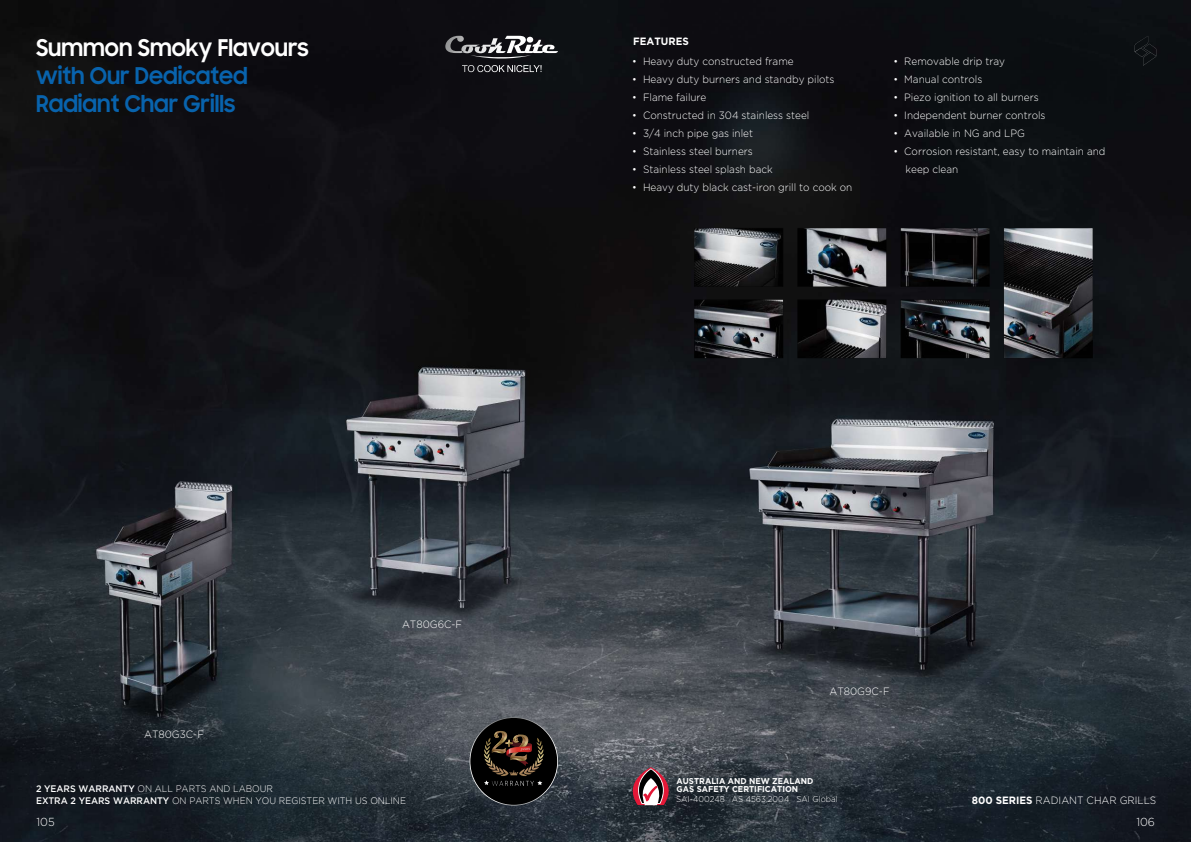
<style>
.page{position:relative;width:1191px;height:842px;background:#fff}
.page>*{position:absolute;margin:0;border:0;box-sizing:border-box;transform-origin:0 0}
.t1{font:700 23.1px/28px "Samsung Sharp Sans";color:#0863ad;scale:.94 1}
.t2{font:700 23.1px "Samsung Sharp Sans";color:#fff;scale:.94 1}
.t3{font:300 11.7px "Gotham";color:#fff;scale:.94 1}
.t4{font:300 10.6px/18px "Gotham";color:#fff;scale:.94 1}
.t5{font:700 10.6px "Gotham";color:#fff;scale:.94 1}
.t6{font:300 9.5px/11.8px "Gotham";color:#fff;scale:.94 1}
.t7{font:700 8.5px/8.3px "Gotham";color:#fff;scale:.94 1}
.t8{font:300 8.5px "Gotham";color:#fff;scale:.94 1}
.s1{font-weight:500}
.s2{font-weight:700}
</style>
<div class="page">
<img style="left:0;top:0;width:1191px;height:842px">
<svg style="left:1134px;top:36px;width:22px;height:30px"></svg>
<svg style="left:469px;top:717px;width:89px;height:88px"></svg>
<div style="left:470px;top:718px;width:87px;height:86px;background:#000;border-radius:50%"></div>
<svg style="left:484px;top:731px;width:60px;height:54px"></svg>
<svg style="left:445px;top:36px;width:113px;height:36px;background:#454549"></svg>
<img style="left:686px;top:220px;width:414px;height:145px">
<svg style="left:621px;top:767px;width:59px;height:38px;background:#6e5059"></svg>
<h1 class="t2" style="left:36px;top:30px;width:292px">Summon Smoky Flavours</h1>
<h1 class="t1" style="left:36px;top:60px;width:227px">with Our Dedicated<br>Radiant Char Grills</h1>
<p class="t4" style="left:144px;top:725px;width:65px">AT80G3C-F</p>
<p class="t4" style="left:402px;top:615px;width:65px">AT80G6C-F</p>
<p class="t6" style="left:36px;top:782px;width:395px"><span class="s1">2 YEARS WARRANTY</span> ON ALL PARTS AND LABOUR<br><span class="s1">EXTRA 2 YEARS WARRANTY</span> ON PARTS WHEN YOU REGISTER WITH US ONLINE</p>
<p class="t5" style="left:633px;top:35px;width:61px">FEATURES</p>
<p class="t4" style="left:632px;top:52px;width:173px">• Heavy duty constructed frame</p>
<p class="t4" style="left:632px;top:70px;width:217px">• Heavy duty burners and standby pilots</p>
<p class="t4" style="left:632px;top:88px;width:80px">• Flame failure</p>
<p class="t4" style="left:632px;top:106px;width:190px">• Constructed in 304 stainless steel</p>
<p class="t4" style="left:632px;top:124px;width:130px">• 3/4 inch pipe gas inlet</p>
<p class="t4" style="left:632px;top:142px;width:130px">• Stainless steel burners</p>
<p class="t4" style="left:632px;top:160px;width:151px">• Stainless steel splash back</p>
<p class="t4" style="left:632px;top:178px;width:235px">• Heavy duty black cast-iron grill to cook on</p>
<p class="t4" style="left:893px;top:52px;width:120px">• Removable drip tray</p>
<p class="t4" style="left:893px;top:70px;width:96px">• Manual controls</p>
<p class="t4" style="left:893px;top:88px;width:156px">• Piezo ignition to all burners</p>
<p class="t4" style="left:893px;top:106px;width:163px">• Independent burner controls</p>
<p class="t4" style="left:893px;top:124px;width:141px">• Available in NG and LPG</p>
<p class="t4" style="left:905px;top:142px;width:214px;text-indent:-12px">• Corrosion resistant, easy to maintain and keep clean</p>
<p class="t4" style="left:829px;top:682px;width:65px">AT80G9C-F</p>
<p class="t7" style="left:676px;top:776px;width:147px">AUSTRALIA AND NEW ZEALAND<br>GAS SAFETY CERTIFICATION</p>
<p class="t8" style="left:676px;top:794px;width:173px">SAI-400248 AS 4563:2004 SAI Global</p>
<p class="t4" style="left:972px;top:791px;width:198px"><span class="s2">800 SERIES</span> RADIANT CHAR GRILLS</p>
<p class="t3" style="left:37px;top:816px;width:21px">105</p>
<p class="t3" style="left:1136px;top:816px;width:21px">106</p>
</div>
